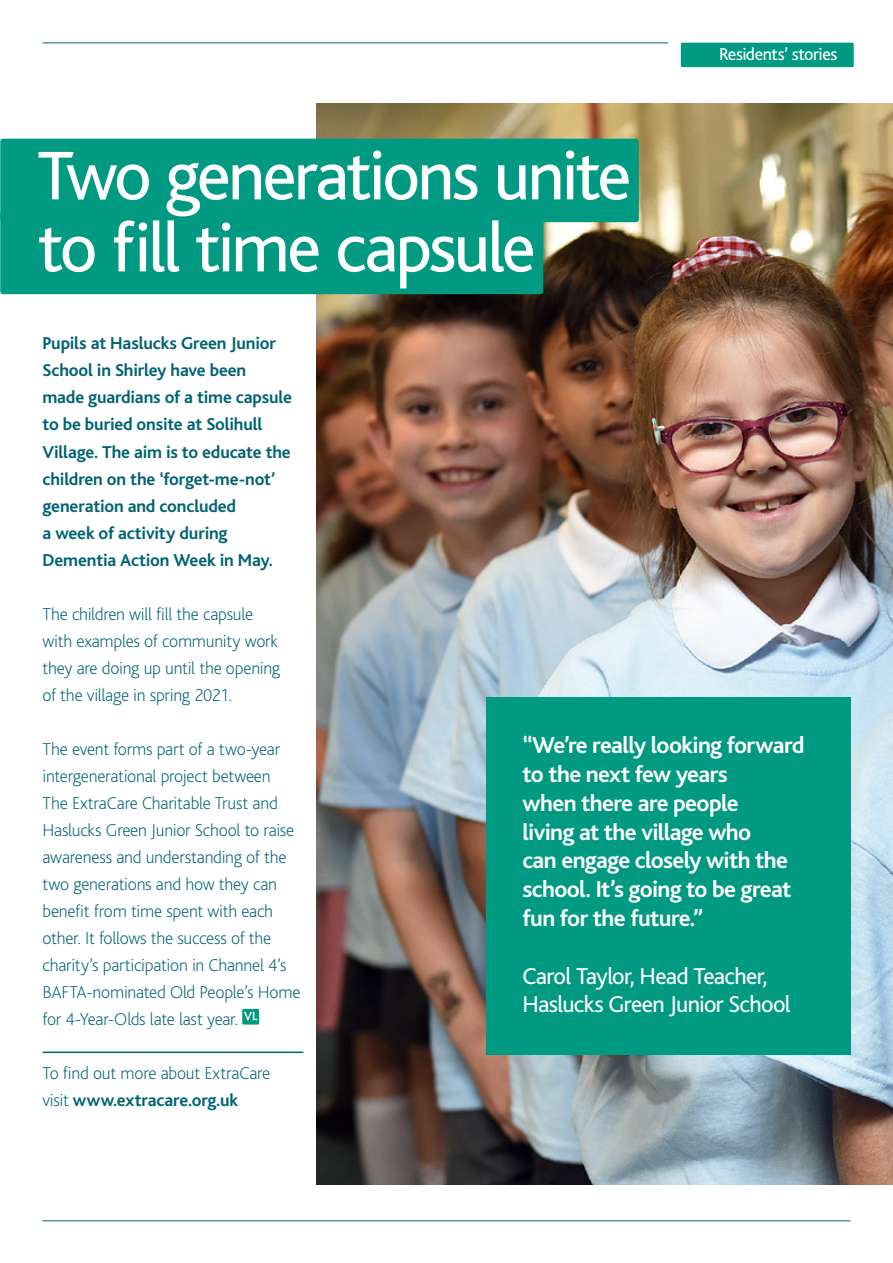
<style>
.page{position:relative;width:893px;height:1263px;background:#fff}
.page>*{position:absolute;margin:0;border:0;box-sizing:border-box;transform-origin:0 0}
.t1{font:72px/72px "Bliss";letter-spacing:-.045em;color:#fff}
.t2{font:700 24px/28.8px "Bliss";letter-spacing:-.03em;color:#fff}
.t3{font:24px/28.8px "Bliss";letter-spacing:-.03em;color:#fff}
.t4{font:200 18px/27px "Bliss";letter-spacing:-.015em;color:#006373}
.t5{font:700 18px/27px "Bliss";letter-spacing:-.01em;color:#006373}
.t6{font:18px "Bliss";letter-spacing:-.025em;color:#fff}
.s1{font-weight:700}
</style>
<div class="page">
<hr style="left:43px;top:1051px;width:260px;height:2px;background:#006373">
<svg style="left:242px;top:1009px;width:17px;height:15px"></svg>
<svg style="left:244px;top:1012px;width:13px;height:8px"></svg>
<hr style="left:43px;top:43px;width:625px;height:1px;background:#006373">
<hr style="left:43px;top:1220px;width:807px;height:1px;background:#006373">
<img style="left:316px;top:104px;width:577px;height:1080px">
<div style="left:0;top:139px;width:639px;height:83px;background:#009982;border-radius:3px"></div>
<div style="left:0;top:211px;width:543px;height:83px;background:#009982;border-radius:3px"></div>
<div style="left:486px;top:697px;width:364px;height:358px;background:#009982"></div>
<div style="left:681px;top:43px;width:173px;height:24px;background:#009982;border-radius:2px"></div>
<h1 class="t1" style="left:37px;top:141px;width:596px">Two generations unite to fill time capsule</h1>
<p class="t6" style="left:719px;top:44px;width:120px">Residents’ stories</p>
<p class="t5" style="left:43px;top:330px;width:251px">Pupils at Haslucks Green Junior<br>School in Shirley have been made guardians of a time capsule to be buried onsite at Solihull<br>Village. The aim is to educate the children on the ‘forget‑me‑not’ generation and concluded<br>a week of activity during<br>Dementia Action Week in May.</p>
<p class="t4" style="left:43px;top:600px;width:239px">The children will fill the capsule with examples of community work they are doing up until the opening of the village in spring 2021.</p>
<p class="t4" style="left:43px;top:735px;width:259px">The event forms part of a two-year intergenerational project between The ExtraCare Charitable Trust and Haslucks Green Junior School to raise awareness and understanding of the two generations and how they can benefit from time spent with each other. It follows the success of the charity’s participation in Channel 4’s BAFTA-nominated Old People’s Home for 4-Year-Olds late last year.</p>
<p class="t4" style="left:43px;top:1059px;width:229px">To find out more about ExtraCare visit <span class="s1">www.extracare.org.uk</span></p>
<h2 class="t2" style="left:522px;top:731px;width:284px">“We’re really looking forward to the next few years<br>when there are people<br>living at the village who<br>can engage closely with the school. It’s going to be great fun for the future.”</h2>
<h2 class="t3" style="left:522px;top:962px;width:270px">Carol Taylor, Head Teacher,<br>Haslucks Green Junior School</h2>
</div>
